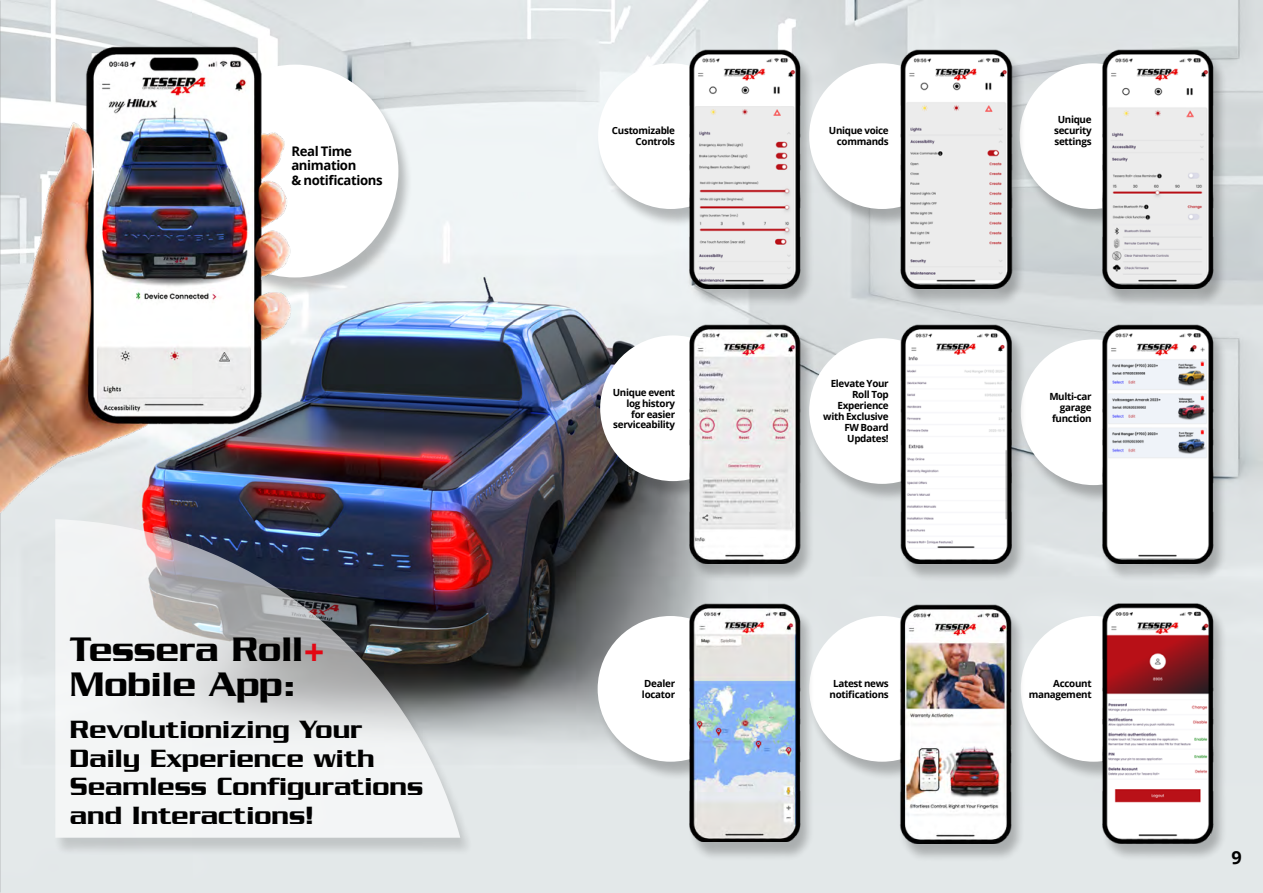
<style>
.page{position:relative;width:1263px;height:893px;background:#fff}
.page>*{position:absolute;margin:0;border:0;box-sizing:border-box;transform-origin:0 0}
.t1{font:500 36.75px/35.1px "Serpentine";color:#000}
.t2{font:500 27px/28.5px "Serpentine";letter-spacing:.005em;color:#000}
.t3{font:700 18px "Open Sans";color:#000}
.t4{font:700 13.2px/14.7px "Open Sans";letter-spacing:-.03em;color:#000}
.t5{font:700 9.9px/10.9px "Open Sans";letter-spacing:-.03em;color:#000;text-align:right}
.s1{color:#e30613}
</style>
<div class="page">
<img style="left:1px;top:0;width:1262px;height:893px">
<img style="left:0;top:482px;width:1px;height:411px">
<div style="left:53px;top:522px;width:421px;height:335px;background:#000;opacity:.25"></div>
<svg style="left:55px;top:519px;width:405px;height:319px;fill:#ecefef"></svg>
<div style="left:596px;top:65px;width:162px;height:163px;background:#000;opacity:.25"></div>
<div style="left:598px;top:63px;width:146px;height:146px;background:#fff;border-radius:50%"></div>
<div style="left:189px;top:66px;width:224px;height:231px;background:#000;opacity:.25"></div>
<div style="left:191px;top:65px;width:207px;height:212px;background:#fff;border-radius:50%"></div>
<div style="left:688px;top:53px;width:126px;height:254px;background:#000;opacity:.25"></div>
<img style="left:679px;top:48px;width:131px;height:240px">
<div style="left:1018px;top:618px;width:163px;height:162px;background:#000;opacity:.25"></div>
<div style="left:1021px;top:616px;width:145px;height:146px;background:#fff;border-radius:50%"></div>
<div style="left:1101px;top:606px;width:127px;height:256px;background:#000;opacity:.25"></div>
<img style="left:1092px;top:596px;width:131px;height:252px">
<div style="left:1018px;top:341px;width:163px;height:163px;background:#000;opacity:.25"></div>
<div style="left:1021px;top:339px;width:145px;height:146px;background:#fff;border-radius:50%"></div>
<div style="left:1101px;top:327px;width:127px;height:255px;background:#000;opacity:.25"></div>
<img style="left:1092px;top:323px;width:131px;height:240px">
<div style="left:1017px;top:65px;width:163px;height:163px;background:#000;opacity:.25"></div>
<div style="left:1020px;top:63px;width:145px;height:146px;background:#fff;border-radius:50%"></div>
<div style="left:1101px;top:53px;width:127px;height:254px;background:#000;opacity:.25"></div>
<img style="left:1092px;top:48px;width:131px;height:240px">
<div style="left:598px;top:337px;width:163px;height:163px;background:#000;opacity:.25"></div>
<div style="left:600px;top:335px;width:146px;height:146px;background:#fff;border-radius:50%"></div>
<div style="left:688px;top:327px;width:126px;height:255px;background:#000;opacity:.25"></div>
<img style="left:682px;top:323px;width:124px;height:240px">
<div style="left:807px;top:618px;width:163px;height:162px;background:#000;opacity:.25"></div>
<div style="left:809px;top:616px;width:146px;height:146px;background:#fff;border-radius:50%"></div>
<div style="left:899px;top:608px;width:127px;height:254px;background:#000;opacity:.25"></div>
<img style="left:892px;top:603px;width:127px;height:240px">
<div style="left:807px;top:65px;width:163px;height:163px;background:#000;opacity:.25"></div>
<div style="left:809px;top:63px;width:146px;height:146px;background:#fff;border-radius:50%"></div>
<div style="left:899px;top:53px;width:127px;height:254px;background:#000;opacity:.25"></div>
<img style="left:894px;top:48px;width:123px;height:240px">
<div style="left:807px;top:340px;width:163px;height:163px;background:#000;opacity:.25"></div>
<div style="left:809px;top:338px;width:146px;height:146px;background:#fff;border-radius:50%"></div>
<div style="left:899px;top:327px;width:127px;height:255px;background:#000;opacity:.25"></div>
<img style="left:896px;top:323px;width:120px;height:240px">
<div style="left:595px;top:618px;width:163px;height:162px;background:#000;opacity:.25"></div>
<div style="left:598px;top:616px;width:145px;height:146px;background:#fff;border-radius:50%"></div>
<div style="left:688px;top:606px;width:126px;height:255px;background:#000;opacity:.25"></div>
<img style="left:679px;top:602px;width:131px;height:240px">
<img style="left:0;top:0;width:340px;height:546px">
<h3 class="t4" style="left:291px;top:143px;width:93px">Real Time animation<br>&amp; notifications</h3>
<h1 class="t1" style="left:70px;top:631px;width:257px">Tessera Roll<span class="s1">+<br></span>Mobile App:</h1>
<h2 class="t2" style="left:70px;top:715px;width:355px">Revolutionizing Your<br>Daily Experience with<br>Seamless Configurations and Interactions!</h2>
<p class="t5" style="left:612px;top:125px;width:65px">Customizable<br>Controls</p>
<p class="t5" style="left:829px;top:125px;width:61px">Unique voice commands</p>
<p class="t5" style="left:1054px;top:114px;width:39px;text-align:center">Unique security settings</p>
<p class="t5" style="left:613px;top:386px;width:64px">Unique event log history for easier serviceability</p>
<p class="t5" style="left:823px;top:378px;width:67px">Elevate Your<br>Roll Top<br>Experience with Exclusive<br>FW Board<br>Updates!</p>
<p class="t5" style="left:1049px;top:390px;width:44px">Multi-car garage function</p>
<p class="t5" style="left:642px;top:678px;width:35px;text-align:left">Dealer locator</p>
<p class="t5" style="left:830px;top:678px;width:61px;text-align:center">Latest news notifications</p>
<p class="t5" style="left:1029px;top:678px;width:64px">Account management</p>
<h3 class="t3" style="left:1231px;top:845px;width:12px">9</h3>
</div>
